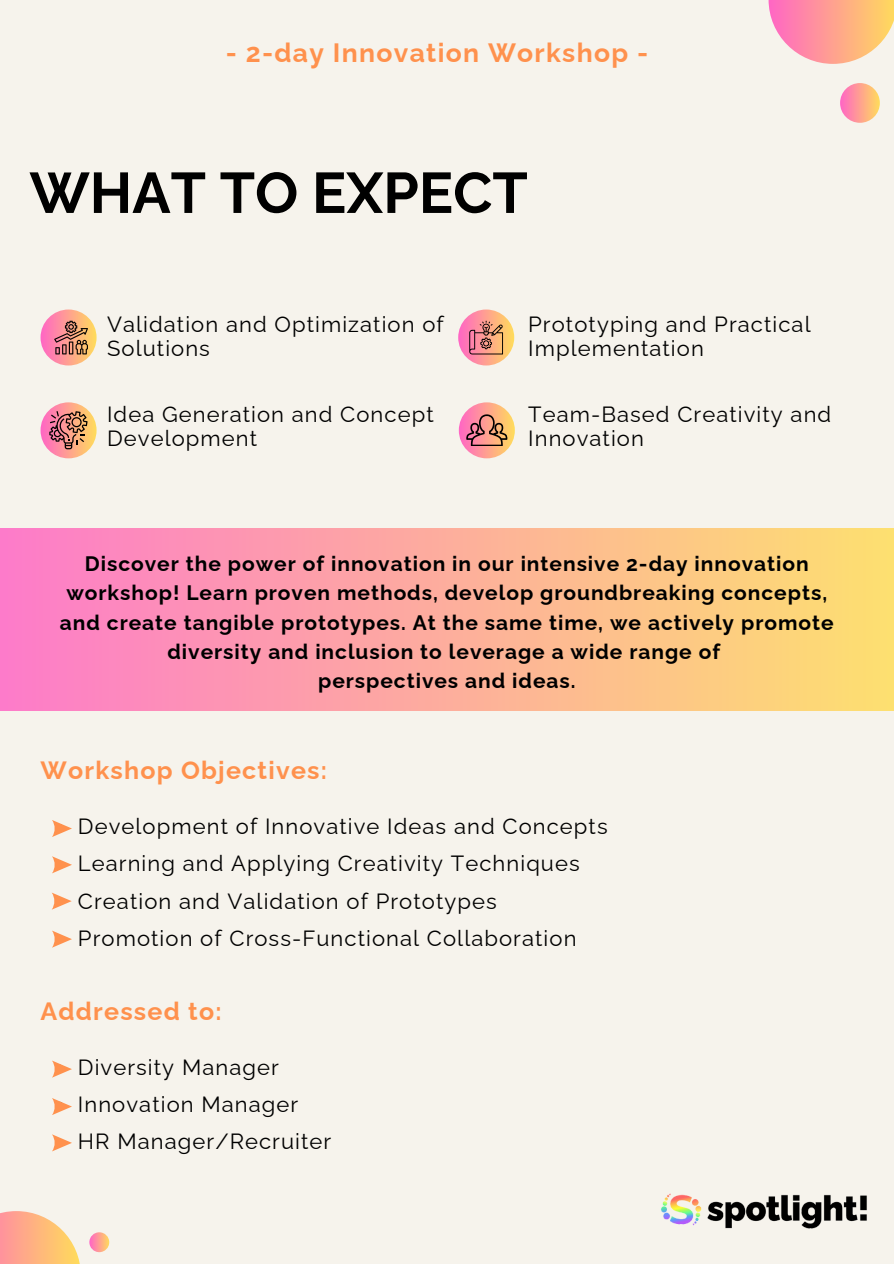
<style>
.page{position:relative;width:894px;height:1264px;background:#fff}
.page>*{position:absolute;margin:0;border:0;box-sizing:border-box;transform-origin:0 0}
.t1{font:700 57.15px "Raleway";color:#000}
.t2{font:700 26.55px "Raleway";letter-spacing:.05em;color:#ff914d}
.t3{font:700 25.05px "Raleway";letter-spacing:.05em;color:#ff914d}
.t4{font:22.05px/23.7px "Raleway";letter-spacing:.05em;color:#000}
.t5{font:700 20.85px/29.2px "Raleway";letter-spacing:.045em;color:#000;text-align:center}
</style>
<div class="page">
<div style="left:0;top:0;width:893px;height:1263px;background:#f6f3ec"></div>
<img style="left:661px;top:1193px;width:206px;height:36px">
<svg style="left:768px;top:0;width:125px;height:64px"></svg>
<svg style="left:839px;top:83px;width:40px;height:40px"></svg>
<div style="left:0;top:528px;width:893px;height:182px;background:linear-gradient(to right,#fd7bca,#fde070)"></div>
<svg style="left:0;top:1211px;width:80px;height:52px"></svg>
<svg style="left:89px;top:1232px;width:20px;height:20px"></svg>
<svg style="left:41px;top:402px;width:55px;height:56px"></svg>
<svg style="left:49px;top:411px;width:38px;height:38px"></svg>
<svg style="left:458px;top:402px;width:56px;height:56px"></svg>
<svg style="left:466px;top:414px;width:41px;height:32px"></svg>
<div style="left:41px;top:309px;width:55px;height:56px;background:linear-gradient(to right,#ff68c3,#ffdb5f);border-radius:50%"></div>
<svg style="left:54px;top:321px;width:34px;height:33px"></svg>
<svg style="left:458px;top:309px;width:56px;height:56px"></svg>
<svg style="left:469px;top:321px;width:34px;height:33px"></svg>
<svg style="left:52px;top:930px;width:20px;height:17px"></svg>
<svg style="left:52px;top:892px;width:20px;height:17px"></svg>
<svg style="left:52px;top:856px;width:20px;height:17px"></svg>
<svg style="left:52px;top:820px;width:20px;height:16px"></svg>
<svg style="left:52px;top:1134px;width:20px;height:17px"></svg>
<svg style="left:52px;top:1098px;width:20px;height:16px"></svg>
<svg style="left:52px;top:1060px;width:20px;height:17px"></svg>
<p class="t2" style="left:226px;top:37px;width:424px">- 2-day Innovation Workshop -</p>
<h2 class="t1" style="left:29px;top:159px;width:499px">WHAT TO EXPECT</h2>
<p class="t4" style="left:107px;top:312px;width:338px">Validation and Optimization of<br>Solutions</p>
<p class="t4" style="left:107px;top:403px;width:328px">Idea Generation and Concept<br>Development</p>
<p class="t4" style="left:528px;top:312px;width:284px">Prototyping and Practical<br>Implementation</p>
<p class="t4" style="left:528px;top:403px;width:304px">Team-Based Creativity and<br>Innovation</p>
<p class="t5" style="left:60px;top:549px;width:775px">Discover the power of innovation in our intensive 2-day innovation workshop! Learn proven methods, develop groundbreaking concepts, and create tangible prototypes. At the same time, we actively promote diversity and inclusion to leverage a wide range of<br>perspectives and ideas.</p>
<p class="t3" style="left:41px;top:755px;width:288px">Workshop Objectives:</p>
<p class="t4" style="left:78px;top:814px;width:531px">Development of Innovative Ideas and Concepts</p>
<h3 class="t4" style="left:78px;top:851px;width:503px">Learning and Applying Creativity Techniques</h3>
<h2 class="t4" style="left:78px;top:888px;width:420px">Creation and Validation of Prototypes</h2>
<p class="t4" style="left:78px;top:926px;width:500px">Promotion of Cross-Functional Collaboration</p>
<p class="t3" style="left:41px;top:996px;width:182px">Addressed to:</p>
<p class="t4" style="left:78px;top:1055px;width:202px">Diversity Manager</p>
<p class="t4" style="left:78px;top:1092px;width:222px">Innovation Manager</p>
<p class="t4" style="left:78px;top:1129px;width:255px">HR Manager/Recruiter</p>
</div>
